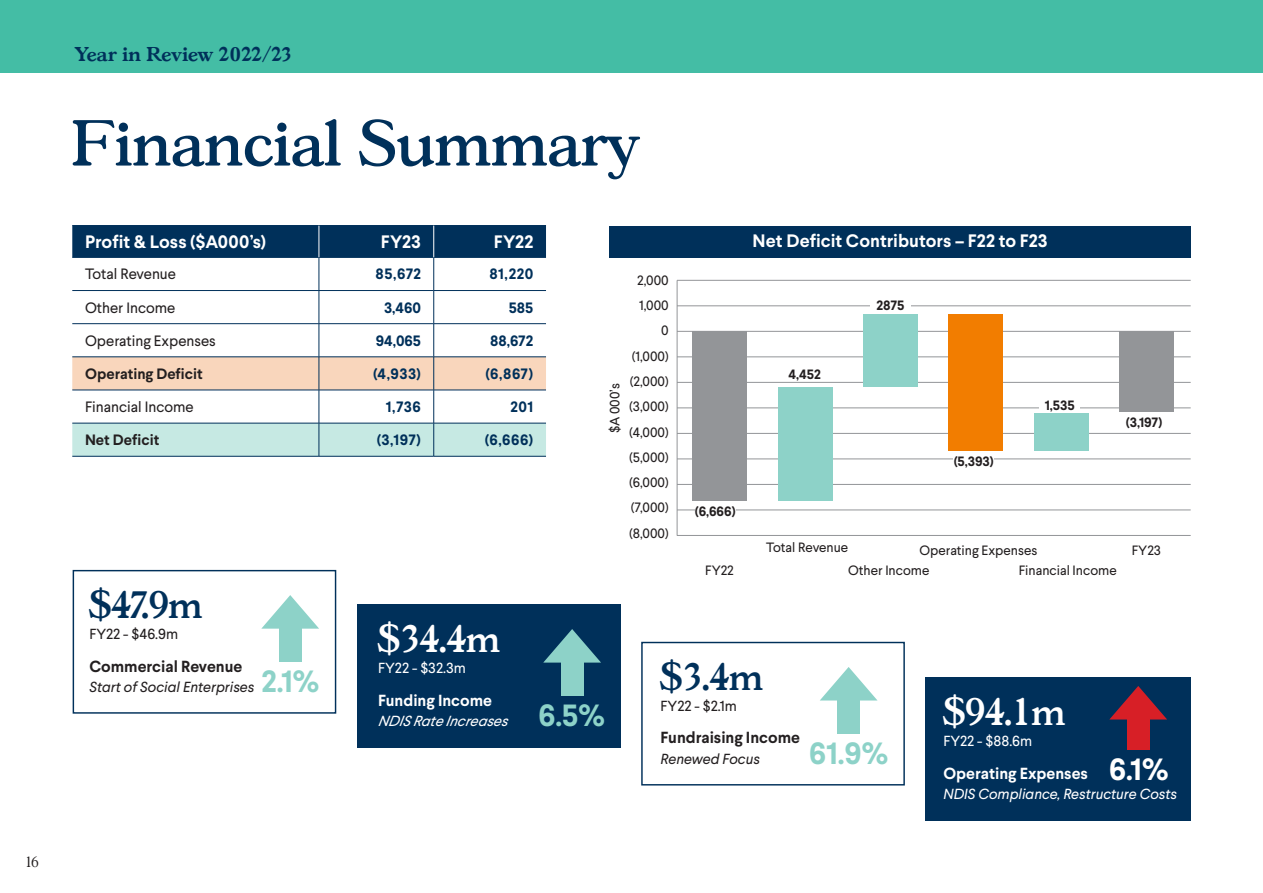
<style>
.page{position:relative;width:1263px;height:893px;background:#fff}
.page>*{position:absolute;margin:0;border:0;box-sizing:border-box;transform-origin:0 0}
.t1{font:500 63px "Gascogne TS";color:#00305a}
.t2{font:500 37.95px "Gascogne TS";color:#fff}
.t3{font:500 37.95px "Gascogne TS";color:#00305a}
.t4{font:700 30.6px "Larsseit";color:#8dd2c8}
.t5{font:700 30.6px "Larsseit";color:#fff}
.t6{font:600 19.5px "Gascogne TS";letter-spacing:.01em;color:#00305a}
.t7{font:700 18px "Larsseit";letter-spacing:.005em;color:#fff}
.t8{font:700 16.05px "Larsseit";color:#231f20}
.t9{font:700 16.05px "Larsseit";color:#fff}
.t10{font:700 15px "Larsseit";letter-spacing:.02em;color:#00305a}
.t11{font:15px "Larsseit";color:#231f20}
.t12{font:700 15px "Larsseit";color:#231f20}
.t13{font:300 15px "Gascogne TS";color:#231f20}
.t14{font:italic 14.55px "Larsseit";color:#fff}
.t15{font:italic 14.55px "Larsseit";color:#231f20}
.t16{font:14.55px "Larsseit";color:#fff}
.t17{font:14.55px "Larsseit";color:#231f20}
.t18{font:13.5px "Larsseit";color:#231f20}
.t19{font:700 13.5px "Larsseit";color:#231f20}
</style>
<div class="page">
<div style="left:0;top:0;width:1263px;height:72px;background:#44bda5"></div>
<div style="left:72px;top:226px;width:474px;height:31px;background:#00305a"></div>
<div style="left:72px;top:358px;width:474px;height:32px;background:#f9d6bc"></div>
<div style="left:72px;top:424px;width:474px;height:32px;background:#c6e9e3"></div>
<hr style="left:72px;top:225px;width:247px;height:1px;background:#00305a">
<hr style="left:319px;top:225px;width:115px;height:1px;background:#00305a">
<hr style="left:434px;top:225px;width:112px;height:1px;background:#00305a">
<hr style="left:72px;top:257px;width:247px;height:1px;background:#00305a">
<hr style="left:319px;top:257px;width:115px;height:1px;background:#00305a">
<hr style="left:319px;top:258px;width:1px;height:32px;background:#00305a">
<hr style="left:434px;top:257px;width:112px;height:1px;background:#00305a">
<hr style="left:72px;top:290px;width:247px;height:1px;background:#00305a">
<hr style="left:319px;top:290px;width:115px;height:1px;background:#00305a">
<hr style="left:319px;top:291px;width:1px;height:33px;background:#00305a">
<hr style="left:434px;top:290px;width:112px;height:1px;background:#00305a">
<hr style="left:319px;top:324px;width:1px;height:33px;background:#00305a">
<hr style="left:319px;top:357px;width:1px;height:33px;background:#00305a">
<hr style="left:319px;top:390px;width:1px;height:33px;background:#00305a">
<hr style="left:319px;top:423px;width:1px;height:33px;background:#00305a">
<hr style="left:72px;top:323px;width:247px;height:1px;background:#00305a">
<hr style="left:319px;top:323px;width:115px;height:1px;background:#00305a">
<hr style="left:434px;top:323px;width:112px;height:1px;background:#00305a">
<hr style="left:72px;top:357px;width:247px;height:1px;background:#00305a">
<hr style="left:319px;top:357px;width:115px;height:1px;background:#00305a">
<hr style="left:434px;top:357px;width:112px;height:1px;background:#00305a">
<hr style="left:72px;top:390px;width:247px;height:1px;background:#00305a">
<hr style="left:319px;top:390px;width:115px;height:1px;background:#00305a">
<hr style="left:434px;top:390px;width:112px;height:1px;background:#00305a">
<hr style="left:72px;top:423px;width:247px;height:1px;background:#00305a">
<hr style="left:319px;top:423px;width:115px;height:1px;background:#00305a">
<hr style="left:434px;top:423px;width:112px;height:1px;background:#00305a">
<hr style="left:72px;top:456px;width:247px;height:1px;background:#00305a">
<hr style="left:319px;top:456px;width:115px;height:1px;background:#00305a">
<hr style="left:434px;top:456px;width:112px;height:1px;background:#00305a">
<hr style="left:433px;top:258px;width:1px;height:32px;background:#00305a">
<hr style="left:433px;top:291px;width:1px;height:33px;background:#00305a">
<hr style="left:433px;top:324px;width:1px;height:33px;background:#00305a">
<hr style="left:433px;top:357px;width:1px;height:33px;background:#00305a">
<hr style="left:433px;top:390px;width:1px;height:33px;background:#00305a">
<hr style="left:433px;top:423px;width:1px;height:33px;background:#00305a">
<hr style="left:433px;top:226px;width:1px;height:31px;background:#fff">
<hr style="left:319px;top:226px;width:1px;height:31px;background:#fff">
<div style="left:609px;top:226px;width:582px;height:31px;background:#00305a"></div>
<div style="left:73px;top:570px;width:263px;height:144px;border:1px solid #00305a"></div>
<svg style="left:261px;top:595px;width:58px;height:34px"></svg>
<div style="left:279px;top:628px;width:23px;height:33px;background:#8dd2c8"></div>
<div style="left:357px;top:604px;width:264px;height:144px;background:#00305a"></div>
<svg style="left:543px;top:629px;width:58px;height:34px"></svg>
<div style="left:561px;top:662px;width:22px;height:33px;background:#8dd2c8"></div>
<div style="left:641px;top:642px;width:264px;height:143px;border:1px solid #00305a"></div>
<svg style="left:820px;top:667px;width:57px;height:33px"></svg>
<div style="left:837px;top:700px;width:23px;height:33px;background:#8dd2c8"></div>
<div style="left:926px;top:677px;width:265px;height:144px;background:#00305a"></div>
<svg style="left:1110px;top:686px;width:57px;height:33px"></svg>
<div style="left:1127px;top:712px;width:22px;height:37px;background:#d71f26"></div>
<div style="left:692px;top:331px;width:55px;height:170px;background:#939598"></div>
<div style="left:1119px;top:331px;width:55px;height:81px;background:#939598"></div>
<hr style="left:677px;top:280px;width:514px;height:1px;background:#939598">
<hr style="left:677px;top:306px;width:514px;height:1px;background:#939598">
<hr style="left:677px;top:331px;width:514px;height:1px;background:#939598">
<hr style="left:677px;top:357px;width:514px;height:1px;background:#939598">
<hr style="left:677px;top:382px;width:514px;height:1px;background:#939598">
<hr style="left:677px;top:408px;width:514px;height:1px;background:#939598">
<hr style="left:677px;top:433px;width:514px;height:1px;background:#939598">
<hr style="left:677px;top:459px;width:514px;height:1px;background:#939598">
<hr style="left:677px;top:484px;width:514px;height:1px;background:#939598">
<hr style="left:677px;top:510px;width:514px;height:1px;background:#939598">
<hr style="left:677px;top:535px;width:514px;height:1px;background:#939598">
<hr style="left:677px;top:280px;width:1px;height:256px;background:#939598">
<div style="left:778px;top:387px;width:55px;height:114px;background:#8dd2c8"></div>
<div style="left:863px;top:314px;width:55px;height:73px;background:#8dd2c8"></div>
<div style="left:948px;top:314px;width:55px;height:137px;background:#f27d00"></div>
<div style="left:1034px;top:413px;width:55px;height:38px;background:#8dd2c8"></div>
<div style="left:695px;top:506px;width:41px;height:10px;background:#fff"></div>
<div style="left:870px;top:301px;width:41px;height:9px;background:#fff"></div>
<div style="left:1039px;top:401px;width:41px;height:9px;background:#fff"></div>
<div style="left:953px;top:456px;width:41px;height:10px;background:#fff"></div>
<p class="t13" style="left:25px;top:853px;width:15px">16</p>
<p class="t6" style="left:75px;top:42px;width:218px">Year in Review 2022/23</p>
<p class="t1" style="left:72px;top:105px;width:568px">Financial Summary</p>
<p class="t7" style="left:85px;top:230px;width:183px">Profit &amp; Loss ($A000’s)</p>
<p class="t7" style="left:381px;top:230px;width:42px">FY23</p>
<p class="t7" style="left:494px;top:230px;width:41px">FY22</p>
<p class="t11" style="left:85px;top:264px;width:92px">Total Revenue</p>
<p class="t10" style="left:376px;top:264px;width:47px">85,672</p>
<p class="t10" style="left:489px;top:264px;width:45px">81,220</p>
<p class="t11" style="left:85px;top:298px;width:92px">Other Income</p>
<p class="t10" style="left:384px;top:297px;width:38px">3,460</p>
<p class="t10" style="left:509px;top:297px;width:26px">585</p>
<p class="t11" style="left:85px;top:331px;width:132px">Operating Expenses</p>
<p class="t10" style="left:376px;top:330px;width:47px">94,065</p>
<p class="t10" style="left:490px;top:330px;width:45px">88,672</p>
<p class="t12" style="left:85px;top:364px;width:119px">Operating Deficit</p>
<p class="t10" style="left:373px;top:364px;width:49px">(4,933)</p>
<p class="t10" style="left:485px;top:364px;width:49px">(6,867)</p>
<p class="t11" style="left:85px;top:397px;width:110px">Financial Income</p>
<p class="t10" style="left:386px;top:397px;width:37px">1,736</p>
<p class="t10" style="left:511px;top:397px;width:24px">201</p>
<p class="t12" style="left:85px;top:430px;width:76px">Net Deficit</p>
<p class="t10" style="left:377px;top:430px;width:46px">(3,197)</p>
<p class="t10" style="left:485px;top:430px;width:50px">(6,666)</p>
<p class="t18" style="left:606px;top:433px;width:52px;rotate:-90deg">$A 000’s</p>
<p class="t18" style="left:637px;top:271px;width:33px">2,000</p>
<p class="t18" style="left:639px;top:297px;width:31px">1,000</p>
<p class="t18" style="left:661px;top:322px;width:9px">0</p>
<p class="t18" style="left:632px;top:347px;width:38px">(1,000)</p>
<p class="t18" style="left:630px;top:372px;width:40px">(2,000)</p>
<p class="t18" style="left:629px;top:398px;width:41px">(3,000)</p>
<p class="t18" style="left:629px;top:423px;width:41px">(4,000)</p>
<p class="t18" style="left:629px;top:448px;width:41px">(5,000)</p>
<p class="t18" style="left:629px;top:474px;width:41px">(6,000)</p>
<p class="t18" style="left:631px;top:499px;width:39px">(7,000)</p>
<p class="t18" style="left:629px;top:524px;width:41px">(8,000)</p>
<p class="t7" style="left:752px;top:229px;width:297px">Net Deficit Contributors – F22 to F23</p>
<p class="t19" style="left:876px;top:297px;width:30px">2875</p>
<p class="t19" style="left:788px;top:365px;width:34px">4,452</p>
<p class="t19" style="left:954px;top:453px;width:42px">(5,393)</p>
<p class="t19" style="left:1045px;top:397px;width:31px">1,535</p>
<p class="t19" style="left:1126px;top:413px;width:38px">(3,197)</p>
<p class="t19" style="left:695px;top:502px;width:42px">(6,666)</p>
<p class="t18" style="left:766px;top:538px;width:83px">Total Revenue</p>
<p class="t18" style="left:919px;top:542px;width:119px">Operating Expenses</p>
<p class="t18" style="left:705px;top:562px;width:30px">FY22</p>
<p class="t18" style="left:848px;top:562px;width:83px">Other Income</p>
<p class="t18" style="left:1019px;top:562px;width:99px">Financial Income</p>
<p class="t18" style="left:1132px;top:542px;width:31px">FY23</p>
<p class="t3" style="left:89px;top:582px;width:115px">$47.9m</p>
<p class="t17" style="left:89px;top:624px;width:90px">FY22 - $46.9m</p>
<p class="t8" style="left:89px;top:655px;width:155px">Commercial Revenue</p>
<p class="t15" style="left:89px;top:678px;width:167px">Start of Social Enterprises</p>
<p class="t4" style="left:261px;top:661px;width:59px">2.1%</p>
<p class="t2" style="left:378px;top:616px;width:124px">$34.4m</p>
<p class="t16" style="left:378px;top:658px;width:89px">FY22 - $32.3m</p>
<p class="t9" style="left:378px;top:689px;width:115px">Funding Income</p>
<p class="t14" style="left:378px;top:712px;width:135px">NDIS Rate Increases</p>
<p class="t4" style="left:538px;top:695px;width:68px">6.5%</p>
<p class="t3" style="left:660px;top:654px;width:104px">$3.4m</p>
<p class="t17" style="left:660px;top:696px;width:78px">FY22 - $2.1m</p>
<p class="t8" style="left:660px;top:727px;width:141px">Fundraising Income</p>
<p class="t15" style="left:660px;top:749px;width:101px">Renewed Focus</p>
<p class="t4" style="left:809px;top:733px;width:80px">61.9%</p>
<p class="t2" style="left:943px;top:689px;width:124px">$94.1m</p>
<p class="t16" style="left:943px;top:731px;width:90px">FY22 - $88.6m</p>
<p class="t9" style="left:943px;top:762px;width:146px">Operating Expenses</p>
<p class="t14" style="left:943px;top:785px;width:235px">NDIS Compliance, Restructure Costs</p>
<p class="t5" style="left:1109px;top:749px;width:61px">6.1%</p>
</div>
